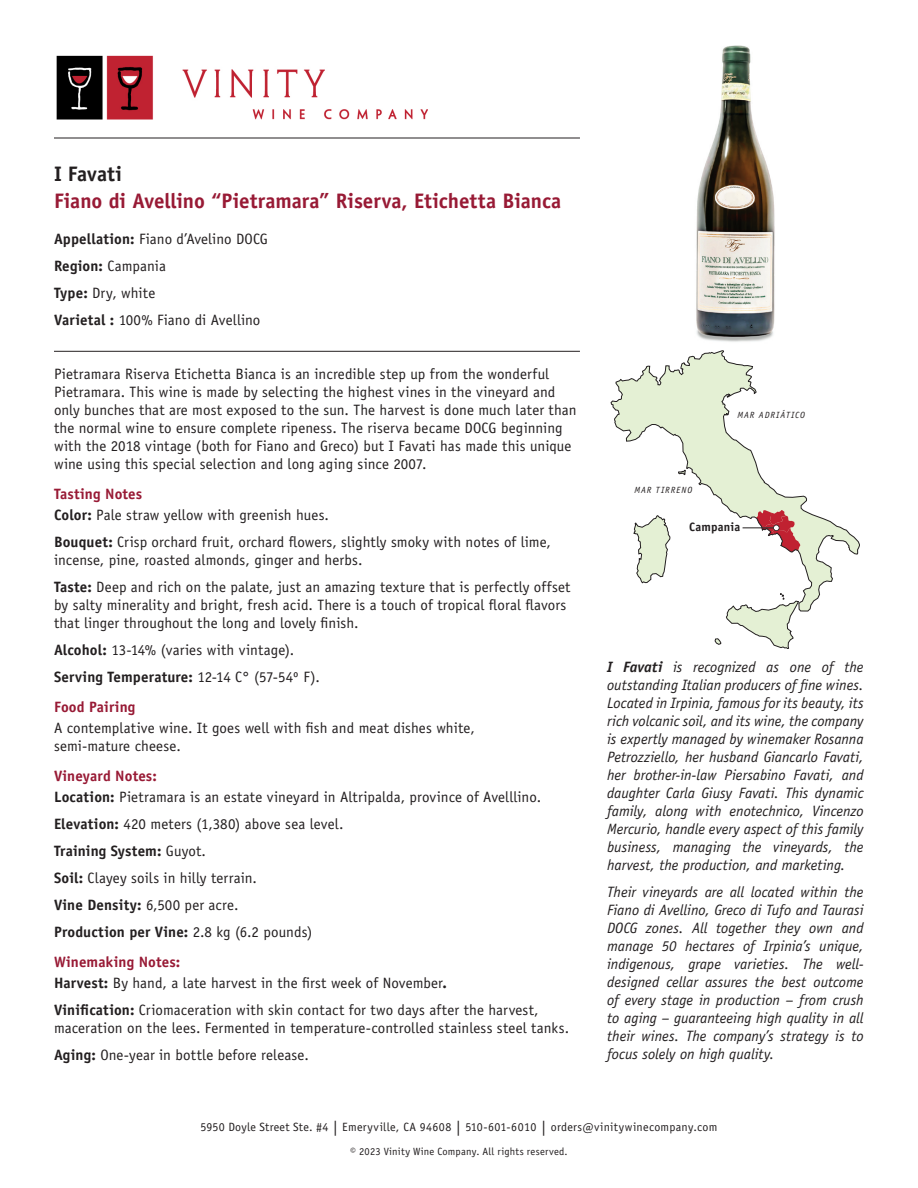
<style>
.page{position:relative;width:918px;height:1188px;background:#fff}
.page>*{position:absolute;margin:0;border:0;box-sizing:border-box;transform-origin:0 0}
.Wine_Name{font:700 21px "Officina Sans Std";color:#981a35}
.Producer{font:700 21px "Officina Sans Std";color:#231f20}
.Specs{font:15px/18px "Officina Sans Std";letter-spacing:.005em;color:#231f20}
.Producer_Profile{font:italic 15px/18px "Officina Sans Std";color:#231f20;text-align:justify}
.Specs-2{font:700 15px "Officina Sans Std";letter-spacing:.005em;color:#231f20}
.Subhead{font:700 15px "Officina Sans Std";letter-spacing:.01em;color:#981a35}
.t1{font:700 12.15px "Officina Sans Std";letter-spacing:.01em;color:#231f20}
.Wine_Header{font:12px "Officina Sans Std";letter-spacing:.025em;color:#231f20}
.Master_Page_Number{font:10.5px "Officina Sans Std";letter-spacing:.02em;color:#231f20}
.t2{font:italic 9px "Officina Sans Std";letter-spacing:.105em;color:#231f20}
.s1{font-weight:700}
.s2{font-weight:400}
.s3{font-size:15px}
</style>
<div class="page">
<img style="left:696px;top:45px;width:79px;height:297px">
<hr style="left:54px;top:351px;width:526px;height:1px;background:#231f20">
<svg style="left:611px;top:351px;width:249px;height:298px"></svg>
<hr style="left:54px;top:138px;width:526px;height:1px;background:#231f20">
<img style="left:56px;top:55px;width:372px;height:65px">
<p class="Producer" style="left:54px;top:160px;width:70px">I Favati</p>
<p class="Wine_Name" style="left:54px;top:187px;width:509px">Fiano di Avellino “Pietramara” Riserva, Etichetta Bianca</p>
<p class="Specs" style="left:54px;top:230px;width:216px"><span class="s1">Appellation:</span> Fiano d’Avelino DOCG</p>
<p class="Specs" style="left:54px;top:257px;width:113px"><span class="s1">Region:</span> Campania</p>
<p class="Specs" style="left:54px;top:284px;width:103px"><span class="s1">Type:</span> Dry, white</p>
<p class="Specs" style="left:54px;top:311px;width:208px"><span class="s1">Varietal :</span> 100% Fiano di Avellino</p>
<p class="Specs" style="left:54px;top:365px;width:524px">Pietramara Riserva Etichetta Bianca is an incredible step up from the wonderful Pietramara. This wine is made by selecting the highest vines in the vineyard and only bunches that are most exposed to the sun. The harvest is done much later than the normal wine to ensure complete ripeness. The riserva became DOCG beginning with the 2018 vintage (both for Fiano and Greco) but I Favati has made this unique wine using this special selection and long aging since 2007.</p>
<p class="Subhead" style="left:54px;top:484px;width:90px">Tasting Notes</p>
<p class="Specs" style="left:54px;top:506px;width:277px"><span class="s1">Color:</span> Pale straw yellow with greenish hues.</p>
<p class="Specs" style="left:54px;top:533px;width:499px"><span class="s1">Bouquet:</span> Crisp orchard fruit, orchard flowers, slightly smoky with notes of lime, incense, pine, roasted almonds, ginger and herbs.</p>
<p class="Specs" style="left:54px;top:578px;width:518px"><span class="s1">Taste:</span> Deep and rich on the palate, just an amazing texture that is perfectly offset by salty minerality and bright, fresh acid. There is a touch of tropical floral flavors that linger throughout the long and lovely finish.</p>
<p class="Specs" style="left:54px;top:641px;width:242px"><span class="s1">Alcohol:</span> 13-14% (varies with vintage).</p>
<p class="Specs-2" style="left:54px;top:667px;width:267px">Serving Temperature: <span class="s2">12-14 C° (57-54º F).</span></p>
<p class="Subhead" style="left:54px;top:697px;width:83px">Food Pairing</p>
<p class="Specs" style="left:54px;top:719px;width:422px">A contemplative wine. It goes well with fish and meat dishes white, semi-mature cheese.</p>
<p class="Subhead" style="left:54px;top:766px;width:104px">Vineyard Notes:</p>
<p class="Specs" style="left:54px;top:788px;width:489px"><span class="s1">Location:</span> Pietramara is an estate vineyard in Altripalda, province of Avelllino.</p>
<p class="Specs" style="left:54px;top:815px;width:291px"><span class="s1">Elevation:</span> 420 meters (1,380) above sea level.</p>
<p class="Specs-2" style="left:54px;top:841px;width:154px">Training System: <span class="s2">Guyot.</span></p>
<p class="Specs" style="left:54px;top:869px;width:205px"><span class="s1">Soil:</span> Clayey soils in hilly terrain.</p>
<p class="Specs" style="left:54px;top:896px;width:186px"><span class="s1">Vine Density:</span> 6,500 per acre.</p>
<p class="Specs-2" style="left:54px;top:922px;width:260px">Production per Vine: <span class="s2">2.8 kg (6.2 pounds)</span></p>
<p class="Subhead" style="left:54px;top:952px;width:128px">Winemaking Notes:</p>
<p class="Specs" style="left:54px;top:974px;width:395px"><span class="s1">Harvest:</span> By hand, a late harvest in the first week of November<span class="s1">.</span></p>
<p class="Specs" style="left:54px;top:1001px;width:517px"><span class="s1">Vinification:</span> Criomaceration with skin contact for two days after the harvest, maceration on the lees. Fermented in temperature-controlled stainless steel tanks.</p>
<p class="Specs" style="left:54px;top:1046px;width:256px"><span class="s1">Aging:</span> One-year in bottle before release.</p>
<p class="t2" style="left:634px;top:484px;width:59px">MAR TIRRENO</p>
<p class="t2" style="left:737px;top:410px;width:69px">MAR ADRIÁTICO</p>
<p class="t1" style="left:689px;top:519px;width:53px">Campania</p>
<p class="Producer_Profile" style="left:607px;top:658px;width:258px"><span class="s1">I Favati</span> is recognized as one of the outstanding Italian producers of fine wines.<br>Located in Irpinia, famous for its beauty, its rich volcanic soil, and its wine, the company is expertly managed by winemaker Rosanna Petrozziello, her husband Giancarlo Favati, her brother-in-law Piersabino Favati, and daughter Carla Giusy Favati. This dynamic family, along with enotechnico, Vincenzo Mercurio, handle every aspect of this family business, managing the vineyards, the harvest, the production, and marketing.</p>
<p class="Producer_Profile" style="left:607px;top:883px;width:258px">Their vineyards are all located within the Fiano di Avellino, Greco di Tufo and Taurasi DOCG zones. All together they own and manage 50 hectares of Irpinia’s unique, indigenous, grape varieties. The well&shy;designed cellar assures the best outcome of every stage in production – from crush to aging – guaranteeing high quality in all their wines. The company’s strategy is to focus solely on high quality.</p>
<p class="Wine_Header" style="left:201px;top:1120px;width:518px">5950 Doyle Street Ste. #4 <span class="s3">|</span> Emeryville, CA 94608 <span class="s3">|</span> 510-601-6010 <span class="s3">|</span> orders@vinitywinecompany.com</p>
<p class="Master_Page_Number" style="left:350px;top:1145px;width:219px">© 2023 Vinity Wine Company. All rights reserved.</p>
</div>
